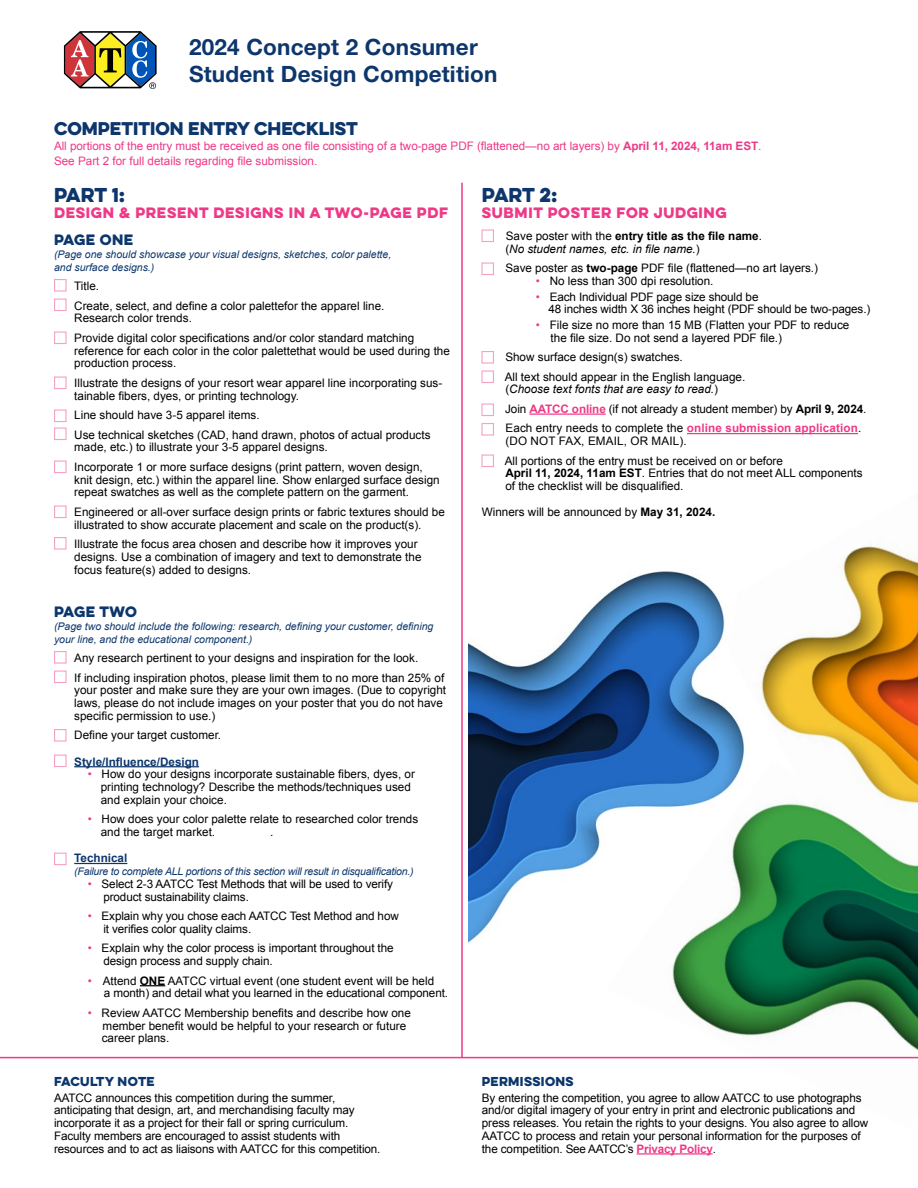
<style>
.page{position:relative;width:918px;height:1188px;background:#fff}
.page>*{position:absolute;margin:0;border:0;box-sizing:border-box;transform-origin:0 0}
.t1{font:700 22.5px/27px "Helvetica Neue LT Pro";letter-spacing:.01em;color:#0c366c}
.t2{font:18px "Eveleth Clean";letter-spacing:-.01em;color:#0c366c}
.t3{font:16.5px "Eveleth Clean";color:#0c366c}
.t4{font:13.5px "Eveleth Clean";letter-spacing:.05em;color:#ee3987}
.t5{font:13.5px "Eveleth Clean";letter-spacing:.02em;color:#0c366c}
.t6{font:11.7px/12.8px "Arial";color:#000}
.t7{font:11.7px/15px "Arial";letter-spacing:-.005em;color:#ee3987}
.t8{font:italic 11.7px/12.8px "Arial";color:#000}
.t9{font:700 11.7px "Arial";color:#0c366c}
.t10{font:11.55px "Eveleth Clean";letter-spacing:.03em;color:#0c366c}
.t11{font:italic 10.5px/12.8px "Arial";color:#0c366c}
.t12{font:italic 10.5px "Arial";letter-spacing:-.02em;color:#0c366c}
.s1{font-weight:700}
.s2{color:#ee3987}
.s3{font-style:normal}
.s4{font-weight:700;font-style:normal}
.s5{font-style:italic}
.s6{font-weight:700;color:#ee3987}
</style>
<div class="page">
<img style="left:770px;top:544px;width:148px;height:218px">
<img style="left:468px;top:571px;width:302px;height:372px">
<img style="left:606px;top:762px;width:312px;height:297px">
<hr style="left:74px;top:766px;width:125px;height:1px;background:#0c366c">
<hr style="left:74px;top:863px;width:53px;height:1px;background:#0c366c">
<svg style="left:140px;top:985px;width:25px;height:1px"></svg>
<hr style="left:529px;top:413px;width:77px;height:2px;background:#ee3987">
<hr style="left:687px;top:433px;width:171px;height:1px;background:#ee3987">
<hr style="left:637px;top:1153px;width:76px;height:2px;background:#ee3987">
<hr style="left:461px;top:183px;width:2px;height:874px;background:#ee3987">
<hr style="left:0;top:1057px;width:918px;height:1px;background:#ee3987">
<svg style="left:64px;top:31px;width:93px;height:58px"></svg>
<h1 class="t1" style="left:189px;top:32px;width:310px">2024 Concept 2 Consumer<br>Student Design Competition</h1>
<h3 class="t3" style="left:54px;top:115px;width:305px">COMPETITION ENTRY CHECKLIST</h3>
<p class="t7" style="left:54px;top:138px;width:709px">All portions of the entry must be received as one file consisting of a two-page PDF (flattened—no art layers) by <span class="s1">April 11, 2024, 11am EST</span>.<br>See Part 2 for full details regarding file submission.</p>
<h2 class="t2" style="left:54px;top:181px;width:73px">PART 1:</h2>
<p class="t4" style="left:54px;top:203px;width:396px">DESIGN &amp; PRESENT DESIGNS IN A TWO-PAGE PDF</p>
<p class="t5" style="left:54px;top:229px;width:81px">PAGE ONE</p>
<p class="t11" style="left:54px;top:248px;width:339px">(Page one should showcase your visual designs, sketches, color palette, and surface designs.)</p>
<p class="t6" style="left:74px;top:276px;width:312px;line-height:19.5px">Title.<br>Create, select, and define a color palettefor the apparel line.</p>
<p class="t6" style="left:74px;top:309px;width:342px;line-height:19.5px">Research color trends.<br>Provide digital color specifications and/or color standard matching</p>
<p class="t6" style="left:74px;top:344px;width:377px">reference for each color in the color palettethat would be used during the production process.</p>
<p class="t6" style="left:74px;top:376px;width:370px">Illustrate the designs of your resort wear apparel line incorporating sus&shy;tainable fibers, dyes, or printing technology.</p>
<p class="t6" style="left:74px;top:405px;width:358px;line-height:19.5px">Line should have 3-5 apparel items.<br>Use technical sketches (CAD, hand drawn, photos of actual products</p>
<p class="t6" style="left:74px;top:438px;width:350px;line-height:19.5px">made, etc.) to illustrate your 3-5 apparel designs.<br>Incorporate 1 or more surface designs (print pattern, woven design,</p>
<p class="t6" style="left:74px;top:473px;width:367px">knit design, etc.) within the apparel line. Show enlarged surface design repeat swatches as well as the complete pattern on the garment.</p>
<p class="t6" style="left:74px;top:505px;width:372px">Engineered or all-over surface design prints or fabric textures should be illustrated to show accurate placement and scale on the product(s).</p>
<p class="t6" style="left:74px;top:538px;width:349px">Illustrate the focus area chosen and describe how it improves your designs. Use a combination of imagery and text to demonstrate the focus feature(s) added to designs.</p>
<p class="t5" style="left:54px;top:601px;width:84px">PAGE TWO</p>
<p class="t11" style="left:54px;top:620px;width:381px">(Page two should include the following: research, defining your customer, defining your line, and the educational component.)</p>
<p class="t6" style="left:74px;top:648px;width:372px;line-height:19.5px">Any research pertinent to your designs and inspiration for the look.<br>If including inspiration photos, please limit them to no more than 25% of</p>
<p class="t6" style="left:74px;top:684px;width:373px">your poster and make sure they are your own images. (Due to copyright laws, please do not include images on your poster that you do not have specific permission to use.)</p>
<p class="t6" style="left:74px;top:729px;width:148px">Define your target customer.</p>
<p class="t9" style="left:74px;top:754px;width:126px">Style/Influence/Design</p>
<p class="t6" style="left:101px;top:768px;width:316px;text-indent:-13px"><span class="s2">•</span> How do your designs incorporate sustainable fibers, dyes, or printing technology? Describe the methods/techniques used and explain your choice.</p>
<p class="t6" style="left:101px;top:813px;width:319px;text-indent:-13px"><span class="s2">•</span> How does your color palette relate to researched color trends and the target market.</p>
<p class="t6" style="left:270px;top:826px;width:5px">.</p>
<p class="t9" style="left:74px;top:850px;width:55px">Technical</p>
<p class="t12" style="left:74px;top:865px;width:341px">(Failure to complete ALL portions of this section will result in disqualification.)</p>
<p class="t6" style="left:103px;top:877px;width:291px;text-indent:-16px"><span class="s2">•</span> Select 2-3 AATCC Test Methods that will be used to verify product sustainability claims.</p>
<p class="t6" style="left:103px;top:910px;width:297px;text-indent:-16px"><span class="s2">•</span> Explain why you chose each AATCC Test Method and how it verifies color quality claims.</p>
<p class="t6" style="left:103px;top:942px;width:292px;text-indent:-16px"><span class="s2">•</span> Explain why the color process is important throughout the design process and supply chain.</p>
<p class="t6" style="left:104px;top:974px;width:346px;text-indent:-16px"><span class="s2">•</span> Attend <span class="s1">ONE</span> AATCC virtual event (one student event will be held<br>a month) and detail what you learned in the educational component.</p>
<p class="t6" style="left:102px;top:1006px;width:311px;text-indent:-14px"><span class="s2">•</span> Review AATCC Membership benefits and describe how one member benefit would be helpful to your research or future career plans.</p>
<h2 class="t2" style="left:482px;top:181px;width:77px">PART 2:</h2>
<p class="t4" style="left:482px;top:203px;width:246px">SUBMIT POSTER FOR JUDGING</p>
<p class="t8" style="left:505px;top:230px;width:258px"><span class="s3">Save poster with the</span> <span class="s4">entry title as the file name</span><span class="s3">. (</span>No student names, etc. in file name.<span class="s3">)</span></p>
<p class="t6" style="left:505px;top:262px;width:314px">Save poster as <span class="s1">two-page</span> PDF file (flattened—no art layers.)</p>
<p class="t6" style="left:536px;top:275px;width:179px"><span class="s2">•</span> No less than 300 dpi resolution.</p>
<p class="t6" style="left:548px;top:290px;width:324px;text-indent:-13px"><span class="s2">•</span> Each Individual PDF page size should be<br>48 inches width X 36 inches height (PDF should be two-pages.)</p>
<p class="t6" style="left:551px;top:319px;width:300px;text-indent:-15px"><span class="s2">•</span> File size no more than 15 MB (Flatten your PDF to reduce the file size. Do not send a layered PDF file.)</p>
<p class="t6" style="left:505px;top:347px;width:242px;line-height:19.5px">Show surface design(s) swatches.<br>All text should appear in the English language.</p>
<p class="t6" style="left:505px;top:380px;width:363px;line-height:19.5px">(<span class="s5">Choose text fonts that are easy to read.</span>)<br>Join <span class="s6">AATCC online</span> (if not already a student member) by <span class="s1">April 9, 2024</span>.<br>Each entry needs to complete the <span class="s6">online submission application</span>.</p>
<p class="t6" style="left:505px;top:431px;width:280px;line-height:19.5px">(DO NOT FAX, EMAIL, OR MAIL).<br>All portions of the entry must be received on or before</p>
<p class="t6" style="left:505px;top:467px;width:359px"><span class="s1">April 11, 2024, 11am EST</span>. Entries that do not meet ALL components of the checklist will be disqualified.</p>
<p class="t6" style="left:482px;top:505px;width:235px">Winners will be announced by <span class="s1">May 31, 2024.</span></p>
<p class="t10" style="left:54px;top:1073px;width:102px">FACULTY NOTE</p>
<p class="t6" style="left:54px;top:1091px;width:328px">AATCC announces this competition during the summer, anticipating that design, art, and merchandising faculty may incorporate it as a project for their fall or spring curriculum.<br>Faculty members are encouraged to assist students with resources and to act as liaisons with AATCC for this competition.</p>
<p class="t10" style="left:482px;top:1073px;width:93px">PERMISSIONS</p>
<p class="t6" style="left:482px;top:1091px;width:388px">By entering the competition, you agree to allow AATCC to use photographs and/or digital imagery of your entry in print and electronic publications and press releases. You retain the rights to your designs. You also agree to allow AATCC to process and retain your personal information for the purposes of the competition. See AATCC’s <span class="s6">Privacy Policy</span>.</p>
</div>
